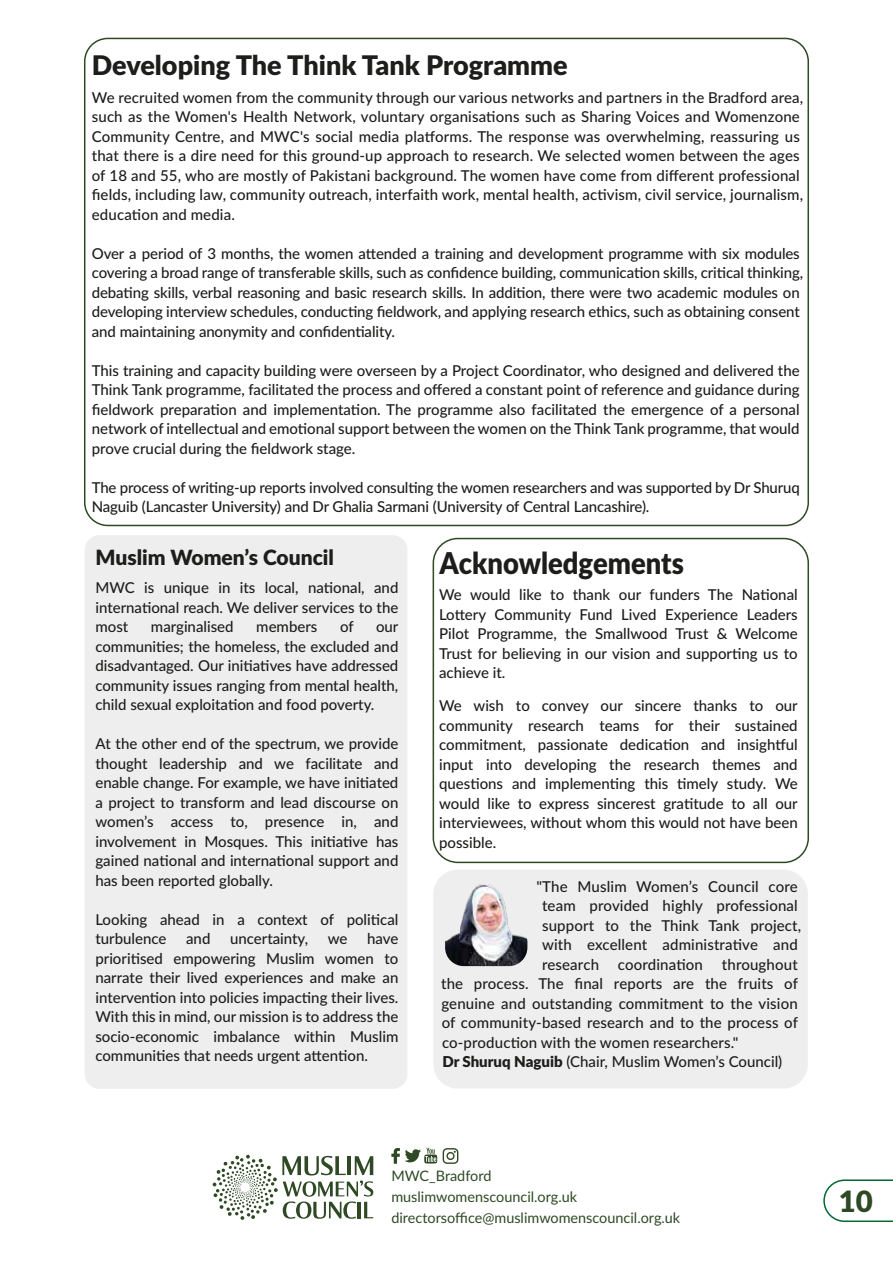
<style>
.page{position:relative;width:893px;height:1263px;background:#fff}
.page>*{position:absolute;margin:0;border:0;box-sizing:border-box;transform-origin:0 0}
.t1{font:900 30px "Lato";color:#1d1d1b;scale:.91 1}
.t2{font:900 29.4px "Lato";color:#2e4924}
.t3{font:900 27px "Lato";color:#1d1e1c}
.t4{font:900 21px "Lato";color:#1d1d1b}
.t5{font:500 15px/19.5px "Lato";color:#1d1e1c;text-align:justify}
.t6{font:14.4px "Lato";color:#2e4924}
.s1{font-weight:900}
</style>
<div class="page">
<svg style="left:823px;top:1179px;width:70px;height:43px"></svg>
<div style="left:85px;top:535px;width:322px;height:554px;background:#eee;border-radius:15px"></div>
<div style="left:433px;top:538px;width:376px;height:325px;border:2px solid #2e4924;border-radius:24px"></div>
<div style="left:433px;top:869px;width:375px;height:220px;background:#eee;border-radius:24px"></div>
<img style="left:445px;top:884px;width:82px;height:82px">
<svg style="left:443px;top:1148px;width:15px;height:16px"></svg>
<svg style="left:391px;top:1148px;width:46px;height:16px"></svg>
<svg style="left:213px;top:1155px;width:160px;height:65px"></svg>
<h3 class="t3" style="left:92px;top:45px;width:477px">Developing The Think Tank Programme</h3>
<p class="t5" style="left:92px;top:87px;width:713px;text-align:left">We recruited women from the community through our various networks and partners in the Bradford area, such as the Women's Health Network, voluntary organisations such as Sharing Voices and Womenzone Community Centre, and MWC's social media platforms. The response was overwhelming, reassuring us that there is a dire need for this ground-up approach to research. We selected women between the ages of 18 and 55, who are mostly of Pakistani background. The women have come from different professional fields, including law, community outreach, interfaith work, mental health, activism, civil service, journalism, education and media.</p>
<p class="t5" style="left:92px;top:243px;width:713px;text-align:left">Over a period of 3 months, the women attended a training and development programme with six modules covering a broad range of transferable skills, such as confidence building, communication skills, critical thinking, debating skills, verbal reasoning and basic research skills. In addition, there were two academic modules on developing interview schedules, conducting fieldwork, and applying research ethics, such as obtaining consent and maintaining anonymity and confidentiality.</p>
<p class="t5" style="left:92px;top:360px;width:709px">This training and capacity building were overseen by a Project Coordinator, who designed and delivered the Think Tank programme, facilitated the process and offered a constant point of reference and guidance during fieldwork preparation and implementation. The programme also facilitated the emergence of a personal network of intellectual and emotional support between the women on the Think Tank programme, that would prove crucial during the fieldwork stage.</p>
<p class="t5" style="left:92px;top:477px;width:709px">The process of writing-up reports involved consulting the women researchers and was supported by Dr Shuruq<br>Naguib (Lancaster University) and Dr Ghalia Sarmani (University of Central Lancashire).</p>
<h3 class="t4" style="left:95px;top:542px;width:240px">Muslim Women’s Council</h3>
<p class="t5" style="left:95px;top:577px;width:304px">MWC is unique in its local, national, and international reach. We deliver services to the most</p>
<p class="t5" style="left:151px;top:616px;width:84px">marginalised</p>
<p class="t5" style="left:256px;top:616px;width:63px">members</p>
<p class="t5" style="left:340px;top:616px;width:15px">of</p>
<p class="t5" style="left:95px;top:616px;width:305px;text-indent:281px">our communities; the homeless, the excluded and disadvantaged. Our initiatives have addressed community issues ranging from mental health, child sexual exploitation and food poverty.</p>
<p class="t5" style="left:95px;top:733px;width:305px">At the other end of the spectrum, we provide thought leadership and we facilitate and enable change. For example, we have initiated a project to transform and lead discourse on women’s access to, presence in, and involvement in Mosques. This initiative has gained national and international support and has been reported globally.</p>
<p class="t5" style="left:95px;top:909px;width:305px">Looking ahead in a context of political turbulence</p>
<p class="t5" style="left:95px;top:928px;width:305px;text-indent:272px">have prioritised empowering Muslim women to narrate their lived experiences and make an intervention into policies impacting their lives.<br>With this in mind, our mission is to address the socio-economic imbalance within Muslim communities that needs urgent attention.</p>
<p class="t5" style="left:186px;top:928px;width:26px">and</p>
<p class="t5" style="left:230px;top:928px;width:80px">uncertainty,</p>
<p class="t5" style="left:328px;top:928px;width:21px">we</p>
<h1 class="t1" style="left:439px;top:540px;width:270px">Acknowledgements</h1>
<p class="t5" style="left:439px;top:584px;width:360px">We would like to thank our funders The National Lottery Community Fund Lived Experience Leaders Pilot Programme, the Smallwood Trust &amp; Welcome Trust for believing in our vision and supporting us to achieve it.</p>
<p class="t5" style="left:439px;top:695px;width:360px">We wish to convey our sincere thanks to our community research teams for their sustained commitment, passionate dedication and insightful input into developing the research themes and questions and implementing this timely study. We would like to express sincerest gratitude to all our interviewees, without whom this would not have been possible.</p>
<p class="t5" style="left:542px;top:876px;width:261px;text-align:left;text-indent:-6px">"The Muslim Women’s Council core team provided highly professional support to the Think Tank project, with excellent administrative and research</p>
<p class="t5" style="left:441px;top:954px;width:358px;text-align:left;text-indent:281px">throughout the process. The final reports are the fruits of genuine and outstanding commitment to the vision of community-based research and to the process of co-production with the women researchers."<br><span class="s1">Dr Shuruq Naguib</span> (Chair, Muslim Women’s Council)</p>
<p class="t5" style="left:618px;top:954px;width:87px">coordination</p>
<p class="t6" style="left:391px;top:1165px;width:102px">MWC_Bradford</p>
<p class="t6" style="left:391px;top:1207px;width:290px">directorsoffice@muslimwomenscouncil.org.uk</p>
<p class="t6" style="left:391px;top:1186px;width:187px">muslimwomenscouncil.org.uk</p>
<h2 class="t2" style="left:839px;top:1179px;width:36px">10</h2>
</div>
